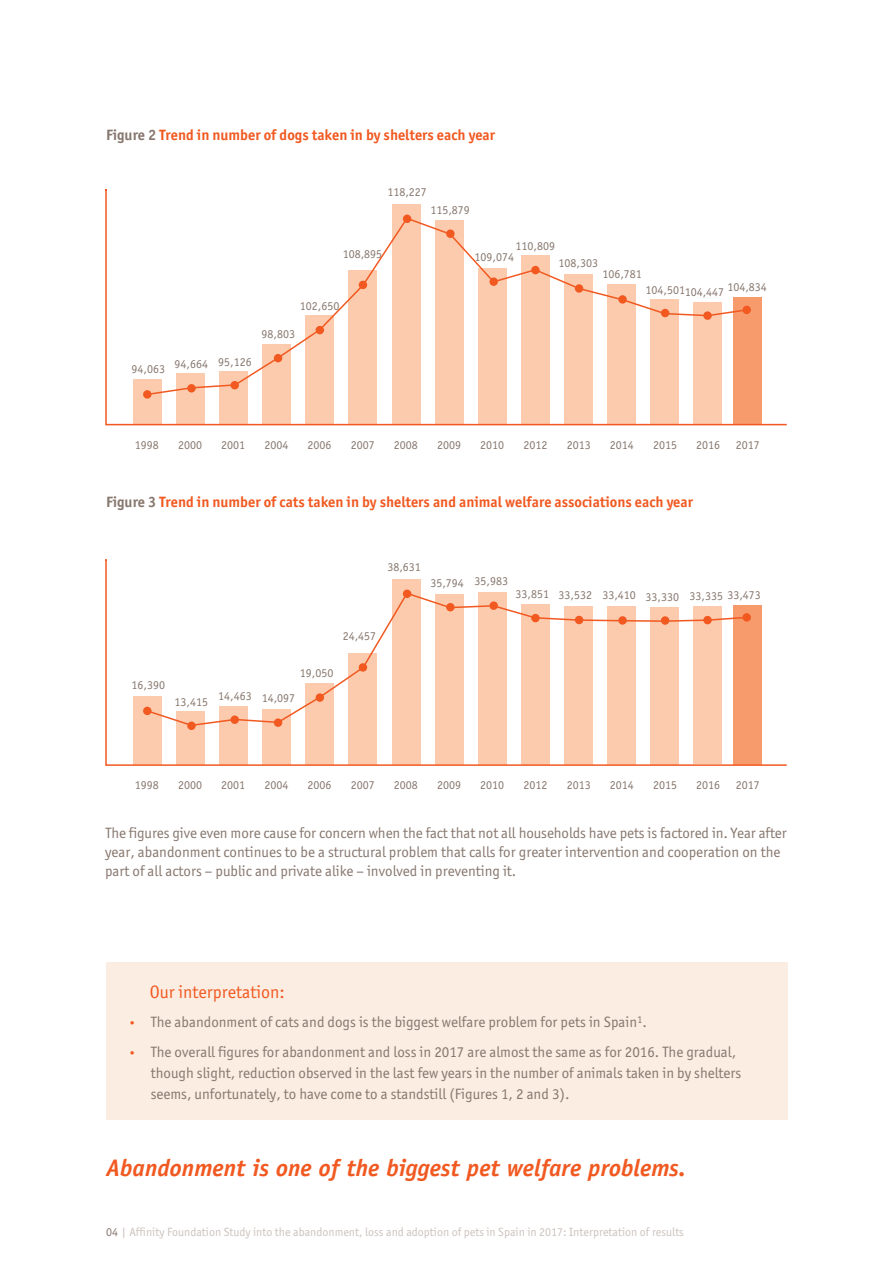
<style>
.page{position:relative;width:893px;height:1263px;background:#fff}
.page>*{position:absolute;margin:0;border:0;box-sizing:border-box;transform-origin:0 0}
.t1{font:italic 700 24px "Officina Sans Std";color:#f15921}
.t2{font:18px "Officina San ITC";color:#f15921}
.t3{font:15px/21px "Officina San ITC";color:#87776e}
.t4{font:700 15px "Officina San ITC";color:#f15921}
.t5{font:12px "Officina San ITC";color:#87776e}
.t6{font:12px "Officina San ITC";color:#ccc3be}
.s1{color:#87776e}
.s2{font-size:12px;color:#f15921}
</style>
<div class="page">
<div style="left:106px;top:962px;width:681px;height:157px;background:#fbede2"></div>
<svg style="left:105px;top:189px;width:682px;height:237px"></svg>
<div style="left:187px;top:384px;width:9px;height:9px;background:#f15921;border-radius:50%"></div>
<div style="left:230px;top:381px;width:9px;height:8px;background:#f15921;border-radius:50%"></div>
<div style="left:274px;top:354px;width:8px;height:8px;background:#f15921;border-radius:50%"></div>
<div style="left:316px;top:326px;width:8px;height:8px;background:#f15921;border-radius:50%"></div>
<div style="left:143px;top:390px;width:8px;height:9px;background:#f15921;border-radius:50%"></div>
<div style="left:742px;top:306px;width:9px;height:8px;background:#f15921;border-radius:50%"></div>
<svg style="left:105px;top:559px;width:682px;height:207px"></svg>
<div style="left:187px;top:722px;width:9px;height:8px;background:#f15921;border-radius:50%"></div>
<div style="left:230px;top:716px;width:9px;height:8px;background:#f15921;border-radius:50%"></div>
<div style="left:274px;top:718px;width:8px;height:9px;background:#f15921;border-radius:50%"></div>
<div style="left:316px;top:693px;width:8px;height:9px;background:#f15921;border-radius:50%"></div>
<div style="left:143px;top:707px;width:8px;height:8px;background:#f15921;border-radius:50%"></div>
<div style="left:742px;top:613px;width:9px;height:9px;background:#f15921;border-radius:50%"></div>
<p class="t4" style="left:106px;top:129px;width:390px"><span class="s1">Figure 2</span> Trend in number of dogs taken in by shelters each year</p>
<p class="t5" style="left:387px;top:188px;width:41px">118,227</p>
<p class="t5" style="left:343px;top:249px;width:41px">108,895</p>
<p class="t5" style="left:132px;top:364px;width:35px">94,063</p>
<p class="t5" style="left:175px;top:358px;width:79px">94,664 95,126</p>
<p class="t5" style="left:300px;top:301px;width:41px">102,650</p>
<p class="t5" style="left:262px;top:330px;width:35px">98,803</p>
<p class="t5" style="left:430px;top:205px;width:41px">115,879</p>
<p class="t5" style="left:515px;top:241px;width:41px">110,809</p>
<p class="t5" style="left:474px;top:253px;width:41px">109,074</p>
<p class="t5" style="left:559px;top:259px;width:41px">108,303</p>
<p class="t5" style="left:602px;top:269px;width:41px">106,781</p>
<p class="t5" style="left:727px;top:282px;width:41px">104,834</p>
<p class="t5" style="left:645px;top:285px;width:41px">104,501</p>
<p class="t5" style="left:685px;top:287px;width:41px">104,447</p>
<p class="t5" style="left:135px;top:440px;width:25px">1998</p>
<p class="t5" style="left:178px;top:440px;width:26px">2000</p>
<p class="t5" style="left:221px;top:440px;width:25px">2001</p>
<p class="t5" style="left:264px;top:440px;width:25px">2004</p>
<p class="t5" style="left:308px;top:440px;width:25px">2006</p>
<p class="t5" style="left:351px;top:440px;width:25px">2007</p>
<p class="t5" style="left:394px;top:440px;width:25px">2008</p>
<p class="t5" style="left:437px;top:440px;width:25px">2009</p>
<p class="t5" style="left:480px;top:440px;width:25px">2010</p>
<p class="t5" style="left:523px;top:440px;width:25px">2012</p>
<p class="t5" style="left:567px;top:440px;width:25px">2013</p>
<p class="t5" style="left:610px;top:440px;width:25px">2014</p>
<p class="t5" style="left:653px;top:440px;width:25px">2015</p>
<p class="t5" style="left:696px;top:440px;width:25px">2016</p>
<p class="t5" style="left:736px;top:440px;width:25px">2017</p>
<p class="t4" style="left:106px;top:496px;width:588px"><span class="s1">Figure 3</span> Trend in number of cats taken in by shelters and animal welfare associations each year</p>
<p class="t5" style="left:343px;top:631px;width:35px">24,457</p>
<p class="t5" style="left:132px;top:681px;width:35px">16,390</p>
<p class="t5" style="left:300px;top:668px;width:35px">19,050</p>
<p class="t5" style="left:175px;top:697px;width:35px">13,415</p>
<p class="t5" style="left:218px;top:692px;width:78px">14,463 14,097</p>
<p class="t5" style="left:387px;top:563px;width:35px">38,631</p>
<p class="t5" style="left:430px;top:578px;width:79px">35,794 35,983</p>
<p class="t5" style="left:515px;top:590px;width:165px">33,851 33,532 33,410 33,330</p>
<p class="t5" style="left:727px;top:590px;width:35px">33,473</p>
<p class="t5" style="left:689px;top:591px;width:35px">33,335</p>
<p class="t5" style="left:135px;top:780px;width:25px">1998</p>
<p class="t5" style="left:178px;top:780px;width:26px">2000</p>
<p class="t5" style="left:221px;top:780px;width:25px">2001</p>
<p class="t5" style="left:264px;top:780px;width:25px">2004</p>
<p class="t5" style="left:308px;top:780px;width:25px">2006</p>
<p class="t5" style="left:351px;top:780px;width:25px">2007</p>
<p class="t5" style="left:394px;top:780px;width:25px">2008</p>
<p class="t5" style="left:437px;top:780px;width:25px">2009</p>
<p class="t5" style="left:480px;top:780px;width:25px">2010</p>
<p class="t5" style="left:523px;top:780px;width:25px">2012</p>
<p class="t5" style="left:567px;top:780px;width:25px">2013</p>
<p class="t5" style="left:610px;top:780px;width:25px">2014</p>
<p class="t5" style="left:653px;top:780px;width:25px">2015</p>
<p class="t5" style="left:696px;top:780px;width:25px">2016</p>
<p class="t5" style="left:736px;top:780px;width:25px">2017</p>
<p class="t3" style="left:105px;top:824px;width:683px;line-height:19.5px">The figures give even more cause for concern when the fact that not all households have pets is factored in. Year after year, abandonment continues to be a structural problem that calls for greater intervention and cooperation on the part of all actors – public and private alike – involved in preventing it.</p>
<p class="t2" style="left:150px;top:985px;width:137px">Our interpretation:</p>
<p class="t3" style="left:128px;top:1013px;width:520px"><span class="s2">•</span> The abandonment of cats and dogs is the biggest welfare problem for pets in Spain<sup>1</sup>.</p>
<p class="t3" style="left:151px;top:1042px;width:592px;text-indent:-22px"><span class="s2">•</span> The overall figures for abandonment and loss in 2017 are almost the same as for 2016. The gradual, though slight, reduction observed in the last few years in the number of animals taken in by shelters seems, unfortunately, to have come to a standstill (Figures 1, 2 and 3).</p>
<h1 class="t1" style="left:106px;top:1158px;width:581px">Abandonment is one of the biggest pet welfare problems.</h1>
<p class="t6" style="left:106px;top:1228px;width:579px"><span class="s1">04</span> | Affinity Foundation Study into the abandonment, loss and adoption of pets in Spain in 2017: Interpretation of results</p>
</div>
